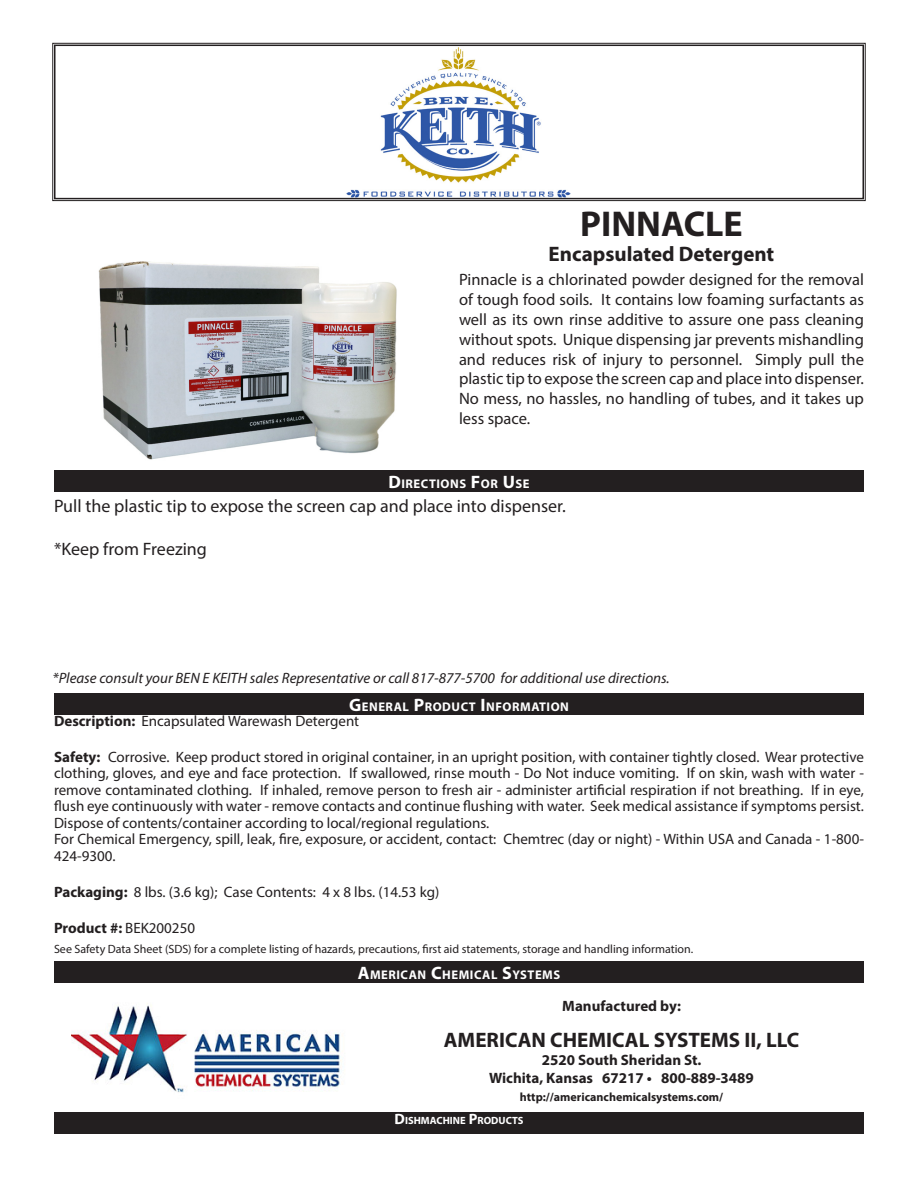
<style>
.page{position:relative;width:918px;height:1188px;background:#fff}
.page>*{position:absolute;margin:0;border:0;box-sizing:border-box;transform-origin:0 0}
.t1{font:700 36px "Myriad Pro";color:#231f20}
.Paragraph_Style_6{font:700 21px "Myriad Pro";color:#231f20}
.t2{font:18px "Myriad Pro";color:#231f20}
.t3{font:16.5px/19.8px "Myriad Pro";color:#231f20;text-align:justify}
.t4{font:15px/16.5px "Myriad Pro";color:#231f20;text-align:justify}
.t5{font:italic 15px "Myriad Pro";color:#231f20}
.Paragraph_Style_6-2{font:700 15px "Myriad Pro";color:#231f20}
.t6{font:700 12.6px "Myriad Pro";letter-spacing:.045em;color:#fff}
.t7{font:12px "Myriad Pro";color:#231f20}
.Paragraph_Style_6-3{font:700 12px "Myriad Pro";color:#231f20}
.t8{font:700 10.5px "Myriad Pro";color:#fff}
.s1{font-size:18px}
.s2{font-weight:700}
.s3{font-weight:400}
.s4{font-size:15px}
</style>
<div class="page">
<div style="left:54px;top:470px;width:810px;height:21px;background:#231f20"></div>
<div style="left:54px;top:693px;width:810px;height:22px;background:#231f20"></div>
<div style="left:54px;top:961px;width:810px;height:22px;background:#231f20"></div>
<div style="left:54px;top:1112px;width:810px;height:22px;background:#231f20"></div>
<img style="left:71px;top:1005px;width:271px;height:88px">
<svg style="left:52px;top:43px;width:814px;height:158px"></svg>
<div style="left:54px;top:45px;width:810px;height:154px;border:2px solid #231f20"></div>
<img style="left:98px;top:261px;width:299px;height:199px">
<p class="t1" style="left:580px;top:200px;width:164px">PINNACLE</p>
<p class="Paragraph_Style_6" style="left:549px;top:240px;width:227px">Encapsulated Detergent</p>
<p class="t3" style="left:459px;top:270px;width:407px">Pinnacle is a chlorinated powder designed for the removal of tough food soils. It contains low foaming surfactants as well as its own rinse additive to assure one pass cleaning without spots. Unique dispensing jar prevents mishandling and reduces risk of injury to personnel. Simply pull the plastic tip to expose the screen cap and place into dispenser.<br>No mess, no hassles, no handling of tubes, and it takes up less space.</p>
<p class="t6" style="left:388px;top:475px;width:143px"><span class="s1">D</span>IRECTIONS <span class="s1">F</span>OR <span class="s1">U</span>SE</p>
<p class="t2" style="left:54px;top:495px;width:513px">Pull the plastic tip to expose the screen cap and place into dispenser.</p>
<p class="t2" style="left:54px;top:538px;width:154px">*Keep from Freezing</p>
<p class="t5" style="left:52px;top:668px;width:619px">*Please consult your BEN E KEITH sales Representative or call 817-877-5700 for additional use directions.</p>
<p class="t6" style="left:349px;top:699px;width:221px"><span class="s1">G</span>ENERAL <span class="s1">P</span>RODUCT <span class="s1">I</span> NFORMATION</p>
<p class="t4" style="left:54px;top:712px;width:307px"><span class="s2">Description:</span> Encapsulated Warewash Detergent</p>
<p class="t4" style="left:54px;top:748px;width:812px"><span class="s2">Safety:</span> Corrosive. Keep product stored in original container, in an upright position, with container tightly closed. Wear protective clothing, gloves, and eye and face protection. If swallowed, rinse mouth - Do Not induce vomiting. If on skin, wash with water - remove contaminated clothing. If inhaled, remove person to fresh air - administer artificial respiration if not breathing. If in eye, flush eye continuously with water - remove contacts and continue flushing with water. Seek medical assistance if symptoms persist.<br>Dispose of contents/container according to local/regional regulations.</p>
<p class="t4" style="left:54px;top:831px;width:811px">For Chemical Emergency, spill, leak, fire, exposure, or accident, contact: Chemtrec (day or night) - Within USA and Canada - 1-800-<br>424-9300.</p>
<p class="t4" style="left:54px;top:883px;width:387px"><span class="s2">Packaging:</span> 8 lbs. (3.6 kg); Case Contents: 4 x 8 lbs. (14.53 kg)</p>
<p class="Paragraph_Style_6-2" style="left:54px;top:918px;width:143px">Product #: <span class="s3">BEK200250</span></p>
<p class="t6" style="left:358px;top:967px;width:204px"><span class="s1">A</span>MERICAN <span class="s1">C</span>HEMICAL <span class="s1">S</span>YSTEMS</p>
<p class="t7" style="left:54px;top:942px;width:641px">See Safety Data Sheet (SDS) for a complete listing of hazards, precautions, first aid statements, storage and handling information.</p>
<p class="Paragraph_Style_6-2" style="left:562px;top:996px;width:120px">Manufactured by:</p>
<p class="Paragraph_Style_6" style="left:444px;top:1026px;width:357px">AMERICAN CHEMICAL SYSTEMS II, LLC</p>
<p class="Paragraph_Style_6-2" style="left:542px;top:1050px;width:161px">2520 South Sheridan St.</p>
<p class="Paragraph_Style_6-2" style="left:489px;top:1068px;width:266px">Wichita, Kansas 67217 • 800-889-3489</p>
<p class="Paragraph_Style_6-3" style="left:520px;top:1089px;width:205px">http://americanchemicalsystems.com/</p>
<p class="t8" style="left:395px;top:1113px;width:130px"><span class="s4">D</span>ISHMACHINE <span class="s4">P</span>RODUCTS</p>
</div>
